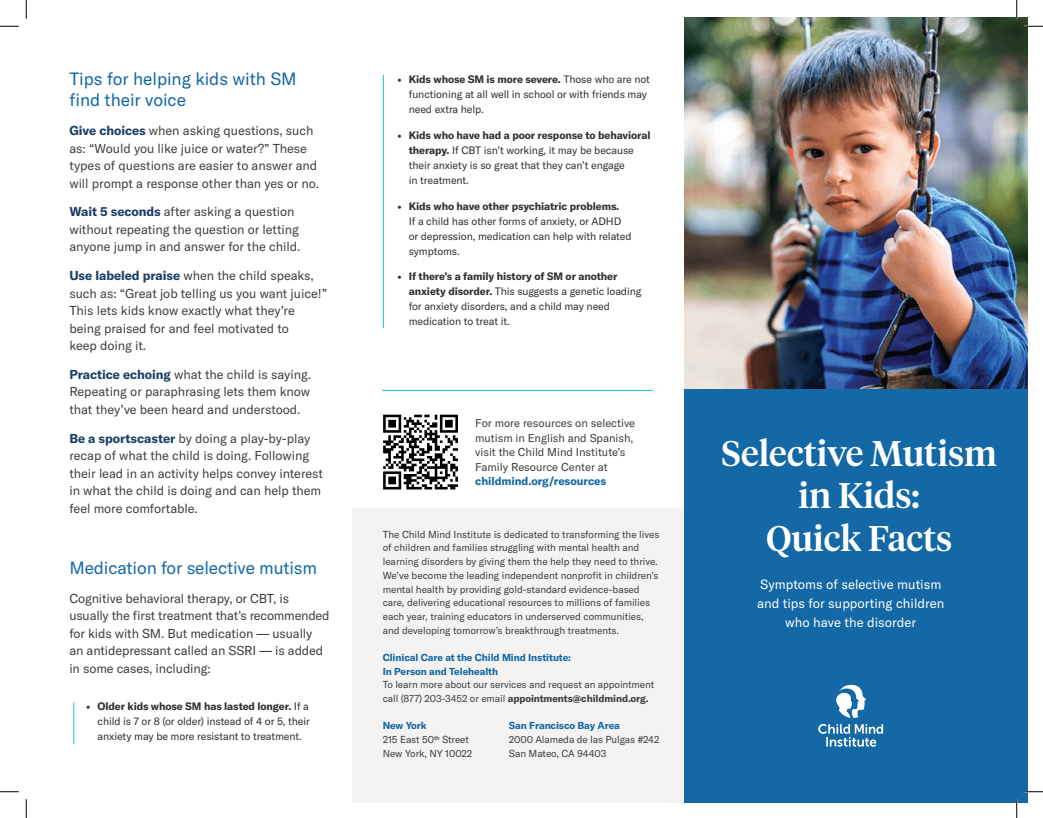
<style>
.page{position:relative;width:1043px;height:818px;background:#fff}
.page>*{position:absolute;margin:0;border:0;box-sizing:border-box;transform-origin:0 0}
.t1{font:500 35.5px/42.6px "Tiempos Headline";color:#fff;text-align:center}
.t2{font:17.5px/21.2px "GT America";letter-spacing:-.01em;color:#1368a5}
.t3{font:13.12px/18.8px "GT America";color:#fff;text-align:center}
.t4{font:12.75px/17.5px "GT America";letter-spacing:-.005em;color:#3e3e3f}
.t5{font:11.25px/14.4px "GT America";letter-spacing:-.005em;color:#3e3e3f}
.t6{font:10.62px/15px "GT America";letter-spacing:-.01em;color:#312f30}
.t7{font:10px/13.8px "GT America";letter-spacing:-.005em;color:#3e3e3f}
.s1{font-weight:700;color:#1a3f68}
.s2{font-weight:700}
.s3{font-weight:700;color:#1368a5}
</style>
<div class="page">
<div style="left:352px;top:508px;width:332px;height:294px;background:#f5f3f2"></div>
<img style="left:684px;top:18px;width:344px;height:371px">
<div style="left:684px;top:389px;width:344px;height:413px;background:#1368a5"></div>
<svg style="left:836px;top:684px;width:30px;height:34px"></svg>
<svg style="left:818px;top:724px;width:65px;height:22px"></svg>
<hr style="left:382px;top:390px;width:271px;height:1px;background:#23bfd2">
<hr style="left:73px;top:702px;width:1px;height:42px;background:#23bfd2">
<hr style="left:383px;top:75px;width:1px;height:253px;background:#23bfd2">
<svg style="left:383px;top:414px;width:75px;height:75px"></svg>
<svg style="left:0;top:25px;width:19px;height:2px"></svg>
<svg style="left:1024px;top:25px;width:18px;height:2px"></svg>
<svg style="left:0;top:791px;width:19px;height:1px"></svg>
<svg style="left:1024px;top:790px;width:18px;height:2px"></svg>
<svg style="left:25px;top:0;width:2px;height:19px"></svg>
<svg style="left:25px;top:799px;width:2px;height:19px"></svg>
<svg style="left:1015px;top:0;width:2px;height:19px"></svg>
<svg style="left:1015px;top:799px;width:2px;height:19px"></svg>
<p class="t2" style="left:69px;top:68px;width:229px">Tips for helping kids with SM find their voice</p>
<p class="t4" style="left:69px;top:122px;width:251px"><span class="s1">Give choices</span> when asking questions, such as: “Would you like juice or water?” These types of questions are easier to answer and will prompt a response other than yes or no.</p>
<p class="t4" style="left:69px;top:203px;width:232px"><span class="s1">Wait 5 seconds</span> after asking a question without repeating the question or letting anyone jump in and answer for the child.</p>
<p class="t4" style="left:69px;top:267px;width:259px"><span class="s1">Use labeled praise</span> when the child speaks, such as: “Great job telling us you want juice!” This lets kids know exactly what they’re being praised for and feel motivated to<br>keep doing it.</p>
<p class="t4" style="left:69px;top:366px;width:243px;text-align:justify"><span class="s1">Practice echoing</span> what the child is saying.<br>Repeating or paraphrasing lets them know that they’ve been heard and understood.</p>
<p class="t4" style="left:69px;top:429px;width:255px"><span class="s1">Be a sportscaster</span> by doing a play-by-play recap of what the child is doing. Following their lead in an activity helps convey interest in what the child is doing and can help them feel more comfortable.</p>
<p class="t2" style="left:69px;top:557px;width:249px">Medication for selective mutism</p>
<p class="t4" style="left:69px;top:589px;width:262px">Cognitive behavioral therapy, or CBT, is usually the first treatment that’s recommended for kids with SM. But medication — usually an antidepressant called an SSRI — is added in some cases, including:</p>
<p class="t6" style="left:98px;top:699px;width:214px;text-align:justify;text-indent:-11px"><span class="s2">• Older kids whose SM has lasted longer.</span> If a child is 7 or 8 (or older) instead of 4 or 5, their anxiety may be more resistant to treatment.</p>
<p class="t6" style="left:409px;top:72px;width:243px;text-indent:-11px"><span class="s2">• Kids whose SM is more severe.</span> Those who are not functioning at all well in school or with friends may need extra help.</p>
<p class="t6" style="left:409px;top:128px;width:243px;text-indent:-11px"><span class="s2">• Kids who have had a poor response to behavioral therapy.</span> If CBT isn’t working, it may be because their anxiety is so great that they can’t engage<br>in treatment.</p>
<p class="t6" style="left:409px;top:198px;width:224px;text-indent:-11px"><span class="s2">• Kids who have other psychiatric problems.<br></span>If a child has other forms of anxiety, or ADHD or depression, medication can help with related symptoms.</p>
<p class="t6" style="left:409px;top:269px;width:234px;text-indent:-11px"><span class="s2">• If there’s a family history of SM or another anxiety disorder.</span> This suggests a genetic loading for anxiety disorders, and a child may need medication to treat it.</p>
<p class="t5" style="left:475px;top:416px;width:161px">For more resources on selective mutism in English and Spanish, visit the Child Mind Institute’s<br>Family Resource Center at <span class="s3">childmind.org/resources</span></p>
<p class="t7" style="left:383px;top:527px;width:278px">The Child Mind Institute is dedicated to transforming the lives of children and families struggling with mental health and learning disorders by giving them the help they need to thrive.<br>We’ve become the leading independent nonprofit in children’s mental health by providing gold-standard evidence-based care, delivering educational resources to millions of families each year, training educators in underserved communities, and developing tomorrow’s breakthrough treatments.</p>
<p class="t7" style="left:383px;top:650px;width:273px"><span class="s3">Clinical Care at the Child Mind Institute:<br>In Person and Telehealth<br></span>To learn more about our services and request an appointment call (877) 203-3452 or email <span class="s2">appointments@childmind.org.</span></p>
<p class="t7" style="left:383px;top:718px;width:91px"><span class="s3">New York<br></span>215 East 50<sup>th</sup> Street<br>New York, NY 10022</p>
<p class="t7" style="left:509px;top:718px;width:152px"><span class="s3">San Francisco Bay Area<br></span>2000 Alameda de las Pulgas #242<br>San Mateo, CA 94403</p>
<p class="t1" style="left:721px;top:430px;width:277px">Selective Mutism in Kids:<br>Quick Facts</p>
<p class="t3" style="left:757px;top:575px;width:189px">Symptoms of selective mutism and tips for supporting children who have the disorder</p>
</div>
